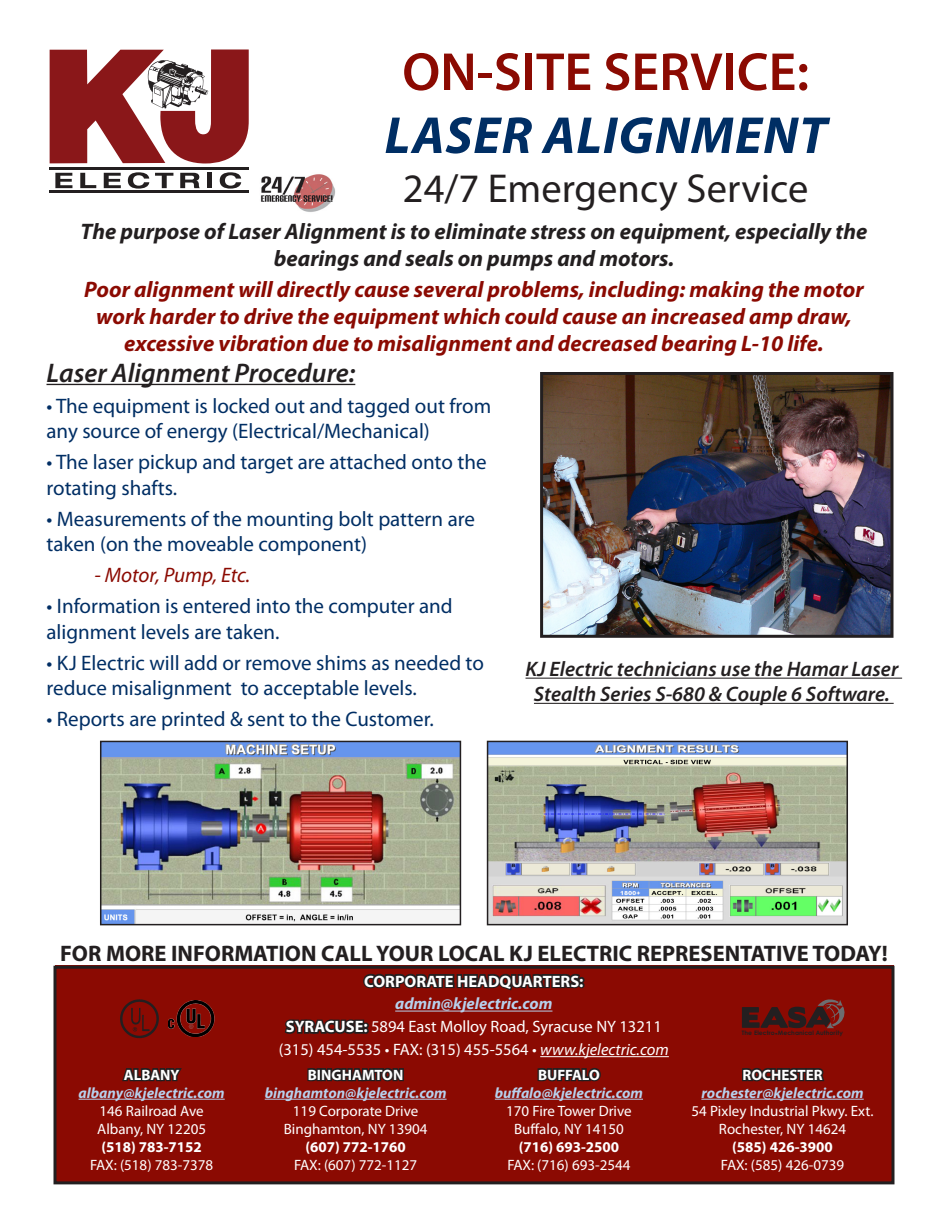
<style>
.page{position:relative;width:945px;height:1215px;background:#fff}
.page>*{position:absolute;margin:0;border:0;box-sizing:border-box;transform-origin:0 0}
.t1{font:600 54px "Myriad Pro";color:#8b0a02}
.t2{font:italic 700 52.5px "Myriad Pro";letter-spacing:.02em;color:#002e64}
.t3{font:40.5px "Myriad Pro";color:#231f20}
.t4{font:italic 600 27px "Myriad Pro";color:#231f20}
.t5{font:italic 700 22.5px/27px "Myriad Pro";color:#8b0a02;text-align:center}
.t6{font:italic 700 22.5px/27px "Myriad Pro";color:#231f20;text-align:center}
.t7{font:700 22.5px "Myriad Pro";color:#231f20}
.t8{font:21px/25.2px "Myriad Pro";color:#002e64}
.t9{font:italic 600 21px/25.2px "Myriad Pro";color:#231f20;text-align:center}
.t10{font:italic 21px "Myriad Pro";color:#8b0a02}
.t11{font:16.5px "Myriad Pro";color:#fff}
.t12{font:700 16.5px "Myriad Pro";color:#fff}
.t13{font:italic 700 16.5px "Myriad Pro";color:#b7d0ec}
.t14{font:15px "Myriad Pro";color:#fff}
.t15{font:italic 700 15px "Myriad Pro";color:#b7d0ec}
.t16{font:700 15px "Myriad Pro";color:#fff}
.t17{font:700 6.15px "Century Gothic";letter-spacing:.01em;color:#231f20}
.s1{font-weight:700}
.s2{font-style:italic}
</style>
<div class="page">
<svg style="left:50px;top:50px;width:199px;height:113px"></svg>
<svg style="left:55px;top:173px;width:17px;height:15px"></svg>
<svg style="left:80px;top:173px;width:16px;height:15px"></svg>
<svg style="left:104px;top:173px;width:17px;height:15px"></svg>
<svg style="left:128px;top:172px;width:21px;height:17px"></svg>
<svg style="left:155px;top:173px;width:18px;height:15px"></svg>
<svg style="left:180px;top:173px;width:20px;height:15px"></svg>
<div style="left:207px;top:173px;width:5px;height:15px;background:#231f20"></div>
<svg style="left:220px;top:172px;width:21px;height:17px"></svg>
<hr style="left:50px;top:168px;width:199px;height:2px;background:#231f20">
<hr style="left:50px;top:191px;width:199px;height:2px;background:#231f20">
<div style="left:55px;top:966px;width:838px;height:217px;background:#8b0a02"></div>
<div style="left:54px;top:966px;width:841px;height:218px;border:3px solid #231f20"></div>
<hr style="left:79px;top:1099px;width:146px;height:1px;background:#b7d0ec">
<svg style="left:122px;top:1068px;width:60px;height:14px"></svg>
<hr style="left:265px;top:1099px;width:182px;height:1px;background:#b7d0ec">
<hr style="left:495px;top:1099px;width:148px;height:1px;background:#b7d0ec">
<svg style="left:537px;top:1057px;width:65px;height:25px"></svg>
<hr style="left:701px;top:1099px;width:163px;height:1px;background:#b7d0ec">
<svg style="left:742px;top:1068px;width:83px;height:14px"></svg>
<hr style="left:395px;top:1011px;width:157px;height:1px;background:#b7d0ec">
<hr style="left:540px;top:1056px;width:129px;height:1px;background:#fff">
<svg style="left:362px;top:965px;width:223px;height:26px"></svg>
<svg style="left:282px;top:1010px;width:123px;height:90px"></svg>
<svg style="left:742px;top:999px;width:102px;height:29px"></svg>
<img style="left:120px;top:999px;width:39px;height:40px">
<img style="left:169px;top:1000px;width:46px;height:37px">
<img style="left:260px;top:174px;width:75px;height:38px">
<img style="left:544px;top:376px;width:346px;height:258px">
<div style="left:540px;top:372px;width:354px;height:266px;border:3px solid #231f20"></div>
<hr style="left:46px;top:384px;width:309px;height:1px;background:#231f20">
<hr style="left:526px;top:678px;width:376px;height:1px;background:#231f20">
<hr style="left:534px;top:703px;width:360px;height:1px;background:#231f20">
<img style="left:103px;top:744px;width:355px;height:178px">
<div style="left:100px;top:741px;width:361px;height:184px;border:2px solid #231f20"></div>
<img style="left:490px;top:744px;width:355px;height:178px">
<div style="left:487px;top:741px;width:361px;height:184px;border:2px solid #231f20"></div>
<p class="t1" style="left:402px;top:38px;width:408px">ON-SITE SERVICE:</p>
<p class="t2" style="left:385px;top:101px;width:444px">LASER ALIGNMENT</p>
<p class="t3" style="left:403px;top:163px;width:407px">24/7 Emergency Service</p>
<p class="t6" style="left:81px;top:217px;width:788px">The purpose of Laser Alignment is to eliminate stress on equipment, especially the bearings and seals on pumps and motors.</p>
<p class="t5" style="left:84px;top:275px;width:781px">Poor alignment will directly cause several problems, including: making the motor work harder to drive the equipment which could cause an increased amp draw,</p>
<p class="t5" style="left:124px;top:329px;width:701px">excessive vibration due to misalignment and decreased bearing L-10 life.</p>
<p class="t4" style="left:46px;top:356px;width:310px">Laser Alignment Procedure:</p>
<p class="t8" style="left:46px;top:393px;width:446px">• The equipment is locked out and tagged out from any source of energy (Electrical/Mechanical)</p>
<p class="t8" style="left:46px;top:449px;width:442px">• The laser pickup and target are attached onto the rotating shafts.</p>
<p class="t8" style="left:46px;top:506px;width:430px">• Measurements of the mounting bolt pattern are taken (on the moveable component)</p>
<p class="t10" style="left:94px;top:562px;width:157px">- Motor, Pump, Etc.</p>
<p class="t8" style="left:46px;top:593px;width:408px">• Information is entered into the computer and alignment levels are taken.</p>
<p class="t8" style="left:46px;top:650px;width:439px">• KJ Electric will add or remove shims as needed to reduce misalignment to acceptable levels.</p>
<p class="t8" style="left:46px;top:706px;width:389px">• Reports are printed &amp; sent to the Customer.</p>
<p class="t9" style="left:526px;top:656px;width:374px">KJ Electric technicians use the Hamar Laser<br>Stealth Series S-680 &amp; Couple 6 Software.</p>
<p class="t7" style="left:60px;top:938px;width:829px">FOR MORE INFORMATION CALL YOUR LOCAL KJ ELECTRIC REPRESENTATIVE TODAY!</p>
<p class="t16" style="left:124px;top:1065px;width:57px">ALBANY</p>
<p class="t15" style="left:79px;top:1083px;width:148px">albany@kjelectric.com</p>
<p class="t14" style="left:100px;top:1101px;width:106px">146 Railroad Ave</p>
<p class="t14" style="left:97px;top:1119px;width:110px">Albany, NY 12205</p>
<p class="t16" style="left:101px;top:1137px;width:102px">(518) 783-7152</p>
<p class="t14" style="left:90px;top:1155px;width:125px">FAX: (518) 783-7378</p>
<p class="t12" style="left:364px;top:970px;width:221px">CORPORATE HEADQUARTERS:</p>
<p class="t13" style="left:395px;top:993px;width:159px">admin@kjelectric.com</p>
<p class="t11" style="left:286px;top:1017px;width:377px"><span class="s1">SYRACUSE:</span> 5894 East Molloy Road, Syracuse NY 13211</p>
<p class="t11" style="left:279px;top:1039px;width:392px">(315) 454-5535 • FAX: (315) 455-5564 • <span class="s2">www.kjelectric.com</span></p>
<p class="t16" style="left:308px;top:1065px;width:97px">BINGHAMTON</p>
<p class="t15" style="left:265px;top:1083px;width:183px">binghamton@kjelectric.com</p>
<p class="t14" style="left:293px;top:1101px;width:127px">119 Corporate Drive</p>
<p class="t14" style="left:284px;top:1119px;width:145px">Binghamton, NY 13904</p>
<p class="t16" style="left:305px;top:1137px;width:102px">(607) 772-1760</p>
<p class="t14" style="left:294px;top:1155px;width:125px">FAX: (607) 772-1127</p>
<p class="t16" style="left:538px;top:1065px;width:63px">BUFFALO</p>
<p class="t15" style="left:495px;top:1083px;width:150px">buffalo@kjelectric.com</p>
<p class="t14" style="left:506px;top:1101px;width:127px">170 Fire Tower Drive</p>
<p class="t14" style="left:514px;top:1119px;width:111px">Buffalo, NY 14150</p>
<p class="t16" style="left:519px;top:1137px;width:102px">(716) 693-2500</p>
<p class="t14" style="left:507px;top:1155px;width:125px">FAX: (716) 693-2544</p>
<p class="t17" style="left:742px;top:1029px;width:103px">The Electro•Mechanical Authority</p>
<p class="t16" style="left:743px;top:1065px;width:82px">ROCHESTER</p>
<p class="t15" style="left:701px;top:1083px;width:164px">rochester@kjelectric.com</p>
<p class="t14" style="left:692px;top:1101px;width:183px">54 Pixley Industrial Pkwy. Ext.</p>
<p class="t14" style="left:719px;top:1119px;width:129px">Rochester, NY 14624</p>
<p class="t16" style="left:732px;top:1137px;width:102px">(585) 426-3900</p>
<p class="t14" style="left:721px;top:1155px;width:125px">FAX: (585) 426-0739</p>
</div>
